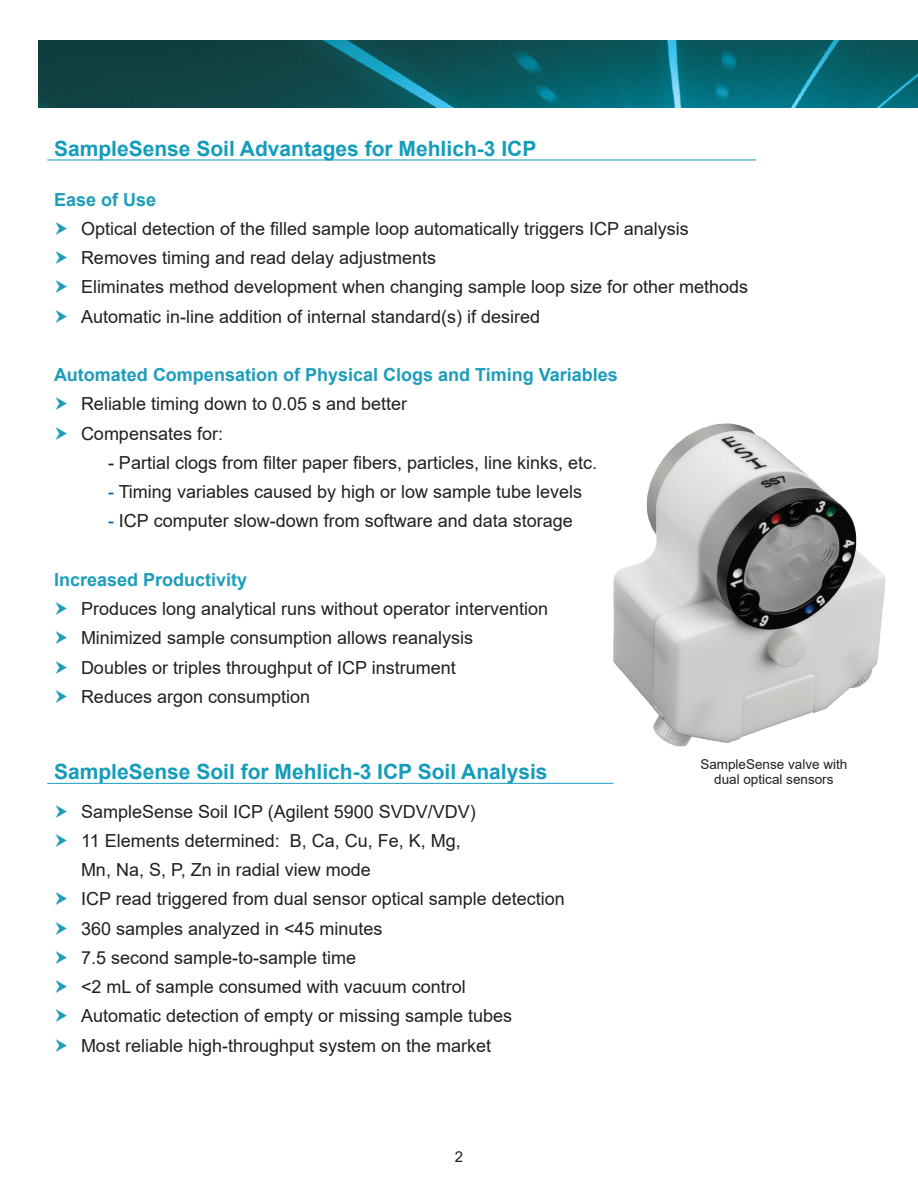
<style>
.page{position:relative;width:918px;height:1188px;background:#fff}
.page>*{position:absolute;margin:0;border:0;box-sizing:border-box;transform-origin:0 0}
.Body_Title{font:700 21px "Arial";color:#149cbb}
.bulleted_list{font:18px "Arial";color:#231f20}
.bulleted_list-2{font:700 18px "Arial";color:#1d9dbb}
.t1{font:15px "Arial";color:#231f20}
.t2{font:13.5px/15px "Arial";color:#231f20;text-align:center}
.s1{color:#0065a9}
</style>
<div class="page">
<hr style="left:47px;top:783px;width:566px;height:1px;background:#149cbb">
<img style="left:613px;top:423px;width:273px;height:324px">
<hr style="left:47px;top:160px;width:709px;height:1px;background:#149cbb">
<img style="left:38px;top:40px;width:880px;height:67px">
<p class="Body_Title" style="left:54px;top:134px;width:484px">SampleSense Soil Advantages for Mehlich-3 ICP</p>
<p class="bulleted_list-2" style="left:54px;top:187px;width:104px">Ease of Use</p>
<p class="bulleted_list" style="left:81px;top:216px;width:609px">Optical detection of the filled sample loop automatically triggers ICP analysis</p>
<p class="bulleted_list" style="left:81px;top:245px;width:357px">Removes timing and read delay adjustments</p>
<p class="bulleted_list" style="left:81px;top:275px;width:669px">Eliminates method development when changing sample loop size for other methods</p>
<p class="bulleted_list" style="left:81px;top:304px;width:461px">Automatic in-line addition of internal standard(s) if desired</p>
<p class="bulleted_list-2" style="left:54px;top:362px;width:565px">Automated Compensation of Physical Clogs and Timing Variables</p>
<p class="bulleted_list" style="left:81px;top:392px;width:328px">Reliable timing down to 0.05 s and better</p>
<p class="bulleted_list" style="left:81px;top:421px;width:144px">Compensates for:</p>
<p class="bulleted_list" style="left:108px;top:450px;width:491px">- Partial clogs from filter paper fibers, particles, line kinks, etc.</p>
<p class="bulleted_list" style="left:108px;top:479px;width:476px"><span class="s1">-</span> Timing variables caused by high or low sample tube levels</p>
<p class="bulleted_list" style="left:108px;top:509px;width:466px"><span class="s1">-</span> ICP computer slow-down from software and data storage</p>
<p class="bulleted_list-2" style="left:54px;top:567px;width:195px">Increased Productivity</p>
<p class="bulleted_list" style="left:81px;top:596px;width:469px">Produces long analytical runs without operator intervention</p>
<p class="bulleted_list" style="left:81px;top:626px;width:394px">Minimized sample consumption allows reanalysis</p>
<p class="bulleted_list" style="left:81px;top:655px;width:376px">Doubles or triples throughput of ICP instrument</p>
<p class="bulleted_list" style="left:81px;top:684px;width:231px">Reduces argon consumption</p>
<p class="Body_Title" style="left:54px;top:757px;width:495px">SampleSense Soil for Mehlich-3 ICP Soil Analysis</p>
<p class="bulleted_list" style="left:81px;top:799px;width:396px">SampleSense Soil ICP (Agilent 5900 SVDV/VDV)</p>
<p class="bulleted_list" style="left:81px;top:828px;width:381px">11 Elements determined: B, Ca, Cu, Fe, K, Mg,</p>
<p class="bulleted_list" style="left:81px;top:857px;width:291px">Mn, Na, S, P, Zn in radial view mode</p>
<p class="bulleted_list" style="left:81px;top:887px;width:485px">ICP read triggered from dual sensor optical sample detection</p>
<p class="bulleted_list" style="left:81px;top:916px;width:303px">360 samples analyzed in &lt;45 minutes</p>
<p class="bulleted_list" style="left:81px;top:945px;width:277px">7.5 second sample-to-sample time</p>
<p class="bulleted_list" style="left:81px;top:974px;width:386px">&lt;2 mL of sample consumed with vacuum control</p>
<p class="bulleted_list" style="left:81px;top:1004px;width:433px">Automatic detection of empty or missing sample tubes</p>
<p class="bulleted_list" style="left:81px;top:1033px;width:412px">Most reliable high-throughput system on the market</p>
<p class="t1" style="left:455px;top:1147px;width:10px">2</p>
<p class="t2" style="left:700px;top:756px;width:149px">SampleSense valve with dual optical sensors</p>
</div>
